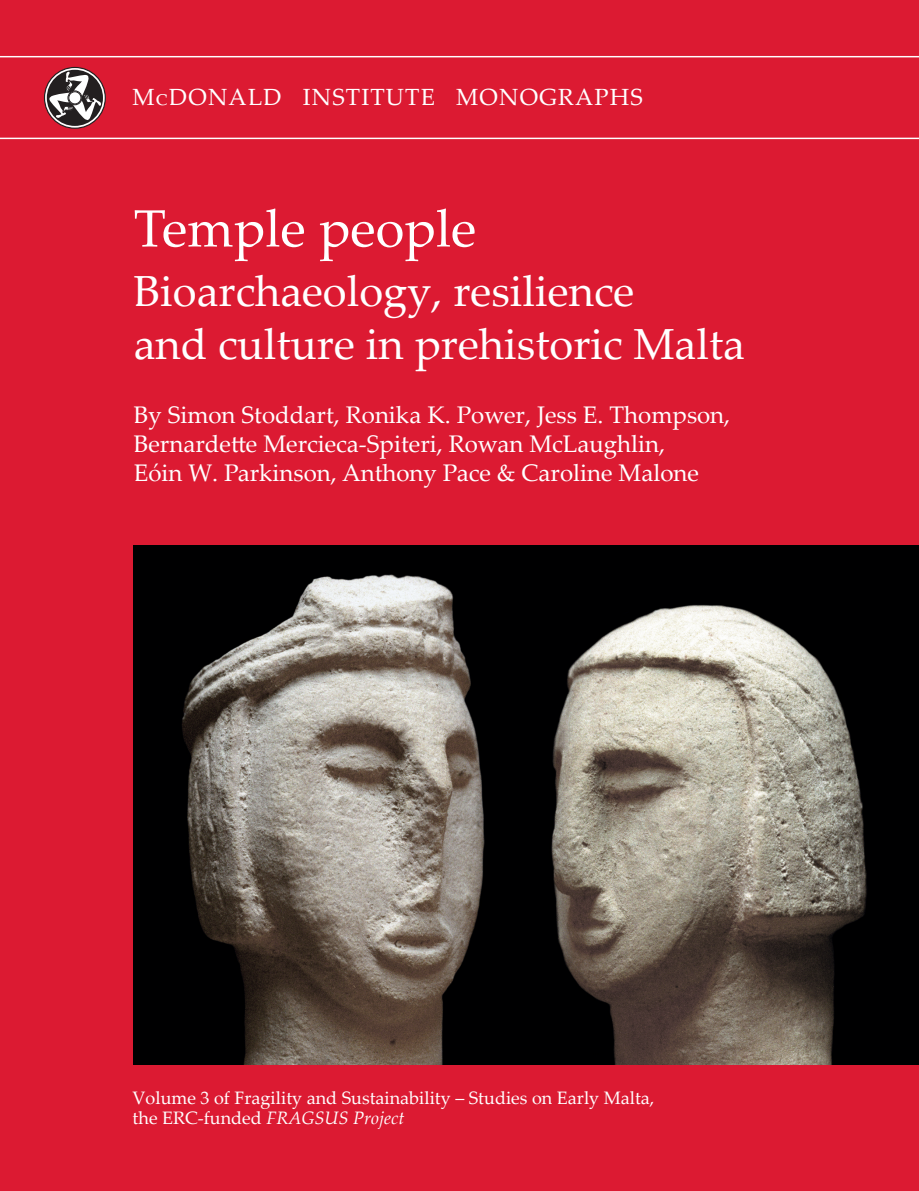
<style>
.page{position:relative;width:919px;height:1191px;background:#fff}
.page>*{position:absolute;margin:0;border:0;box-sizing:border-box;transform-origin:0 0}
.t1{font:52.5px "Palatino Linotype";color:#fff}
.t2{font:43.5px/52.2px "Palatino Linotype";color:#fff}
.t3{font:24px/28.8px "Palatino Linotype";color:#fff}
.t4{font:23.4px "Palatino Linotype";letter-spacing:.05em;color:#fff}
.t5{font:18px/19.8px "Palatino Linotype";color:#fff}
.s1{font-style:italic}
</style>
<div class="page">
<div style="left:0;top:0;width:918px;height:1191px;background:#dc1a32"></div>
<hr style="left:0;top:56px;width:918px;height:1px;background:#fff">
<hr style="left:0;top:138px;width:918px;height:1px;background:#fff">
<svg style="left:44px;top:67px;width:61px;height:61px"></svg>
<div style="left:44px;top:67px;width:62px;height:62px;border:1px solid #231f20;border-radius:50%"></div>
<svg style="left:47px;top:70px;width:56px;height:56px"></svg>
<svg style="left:47px;top:71px;width:54px;height:51px"></svg>
<div style="left:68px;top:91px;width:14px;height:14px;background:#444142;border-radius:50%"></div>
<div style="left:68px;top:91px;width:14px;height:14px;border:1px solid #231f20;border-radius:50%"></div>
<div style="left:69px;top:92px;width:12px;height:12px;background:#fff;border-radius:50%"></div>
<div style="left:69px;top:92px;width:12px;height:12px;border:1px solid #231f20;border-radius:50%"></div>
<img style="left:134px;top:545px;width:784px;height:519px">
<p class="t4" style="left:133px;top:81px;width:511px">McDONALD INSTITUTE MONOGRAPHS</p>
<h1 class="t1" style="left:134px;top:191px;width:344px">Temple people</h1>
<h2 class="t2" style="left:134px;top:264px;width:612px">Bioarchaeology, resilience<br>and culture in prehistoric Malta</h2>
<p class="t3" style="left:134px;top:400px;width:598px">By Simon Stoddart, Ronika K. Power, Jess E. Thompson,<br>Bernardette Mercieca-Spiteri, Rowan McLaughlin,<br>Eóin W. Parkinson, Anthony Pace &amp; Caroline Malone</p>
<p class="t5" style="left:133px;top:1087px;width:523px">Volume 3 of Fragility and Sustainability – Studies on Early Malta, the ERC-funded <span class="s1">FRAGSUS Project</span></p>
</div>
